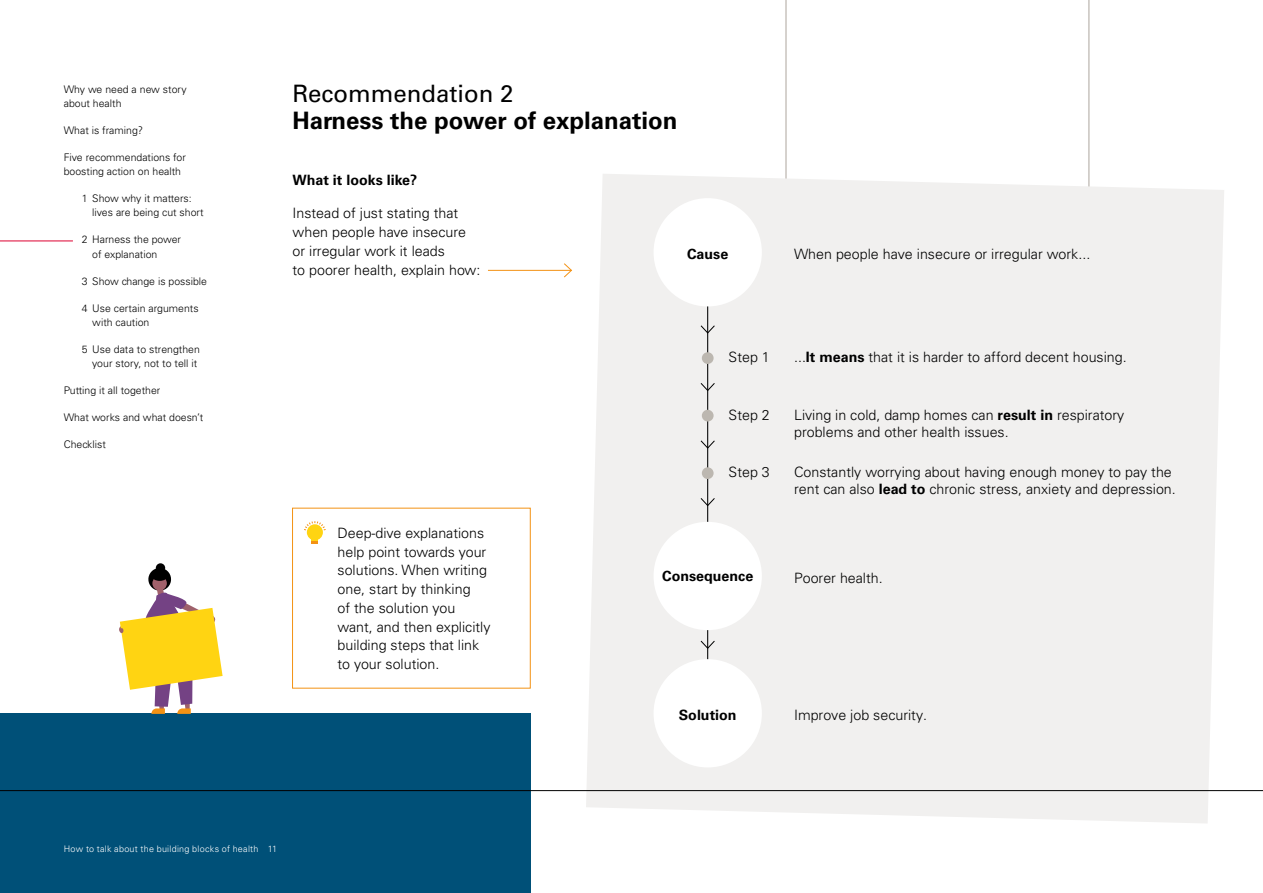
<style>
.page{position:relative;width:1263px;height:893px;background:#fff}
.page>*{position:absolute;margin:0;border:0;box-sizing:border-box;transform-origin:0 0}
.t1{font:700 24px "Univers LT Std";color:#000}
.t2{font:24px "Univers LT Std";color:#000}
.t3{font:300 14.25px/18.8px "Univers LT Std";color:#000}
.t4{font:700 14.25px "Univers LT Std";color:#000}
.t5{font:300 10.5px/14.2px "Univers LT Std";color:#000}
.t6{font:300 9px "Univers LT Std";letter-spacing:.03em;color:#fff}
.s1{font-weight:700}
</style>
<div class="page">
<div style="left:0;top:714px;width:530px;height:179px;background:#005078"></div>
<div style="left:156px;top:563px;width:9px;height:10px;background:#000;border-radius:50%"></div>
<svg style="left:119px;top:567px;width:104px;height:147px"></svg>
<hr style="left:0;top:241px;width:73px;height:1px;background:#dd0031">
<hr style="left:1088px;top:0;width:2px;height:273px;background:#c8c3be">
<hr style="left:785px;top:0;width:2px;height:273px;background:#c8c3be">
<div style="left:586px;top:174px;width:638px;height:649px;background:#f1f0ef"></div>
<div style="left:292px;top:508px;width:239px;height:180px;border:1px solid #f39214"></div>
<div style="left:307px;top:524px;width:16px;height:16px;background:#ffd412;border-radius:50%"></div>
<div style="left:311px;top:537px;width:7px;height:6px;background:#ffd412"></div>
<svg style="left:311px;top:541px;width:7px;height:2px"></svg>
<svg style="left:304px;top:521px;width:22px;height:9px"></svg>
<hr style="left:707px;top:260px;width:1px;height:441px;background:#000">
<svg style="left:700px;top:325px;width:15px;height:9px"></svg>
<svg style="left:700px;top:382px;width:15px;height:10px"></svg>
<svg style="left:700px;top:440px;width:15px;height:9px"></svg>
<svg style="left:700px;top:497px;width:15px;height:10px"></svg>
<svg style="left:700px;top:640px;width:15px;height:9px"></svg>
<div style="left:702px;top:352px;width:12px;height:12px;background:#bcb7b0;border-radius:50%"></div>
<div style="left:702px;top:410px;width:12px;height:11px;background:#bcb7b0;border-radius:50%"></div>
<div style="left:702px;top:467px;width:12px;height:12px;background:#bcb7b0;border-radius:50%"></div>
<div style="left:653px;top:522px;width:109px;height:108px;background:#fff;border-radius:50%"></div>
<div style="left:653px;top:659px;width:109px;height:108px;background:#fff;border-radius:50%"></div>
<div style="left:653px;top:198px;width:109px;height:108px;background:#fff;border-radius:50%"></div>
<svg style="left:563px;top:263px;width:9px;height:15px"></svg>
<hr style="left:488px;top:270px;width:84px;height:1px;background:#f39214">
<hr style="left:0;top:790px;width:1263px;height:1px;background:#000">
<p class="t5" style="left:64px;top:82px;width:124px">Why we need a new story about health</p>
<p class="t5" style="left:64px;top:123px;width:81px">What is framing?</p>
<p class="t5" style="left:64px;top:150px;width:124px">Five recommendations for boosting action on health</p>
<p class="t5" style="left:92px;top:191px;width:113px;text-indent:-10px">1 Show why it matters: lives are being cut short</p>
<p class="t5" style="left:92px;top:233px;width:90px;text-indent:-10px">2 Harness the power of explanation</p>
<p class="t5" style="left:82px;top:274px;width:127px">3 Show change is possible</p>
<p class="t5" style="left:92px;top:301px;width:108px;text-indent:-10px">4 Use certain arguments with caution</p>
<p class="t5" style="left:82px;top:342px;width:120px;text-align:right">5 Use data to strengthen your story, not to tell it</p>
<p class="t5" style="left:64px;top:383px;width:98px">Putting it all together</p>
<p class="t5" style="left:64px;top:410px;width:141px">What works and what doesn’t</p>
<p class="t5" style="left:64px;top:437px;width:44px">Checklist</p>
<h1 class="t2" style="left:292px;top:80px;width:222px">Recommendation 2</h1>
<h1 class="t1" style="left:292px;top:107px;width:386px">Harness the power of explanation</h1>
<p class="t4" style="left:292px;top:171px;width:126px">What it looks like?</p>
<p class="t3" style="left:292px;top:204px;width:189px">Instead of just stating that when people have insecure or irregular work it leads<br>to poorer health, explain how:</p>
<p class="t4" style="left:687px;top:246px;width:43px">Cause</p>
<p class="t3" style="left:794px;top:245px;width:298px">When people have insecure or irregular work...</p>
<p class="t3" style="left:729px;top:348px;width:43px">Step 1</p>
<p class="t3" style="left:794px;top:348px;width:334px">...<span class="s1">It means</span> that it is harder to afford decent housing.</p>
<p class="t3" style="left:729px;top:405px;width:43px">Step 2</p>
<p class="t3" style="left:729px;top:463px;width:43px">Step 3</p>
<p class="t3" style="left:794px;top:406px;width:332px;line-height:17.1px">Living in cold, damp homes can <span class="s1">result in</span> respiratory problems and other health issues.</p>
<p class="t3" style="left:794px;top:464px;width:383px;line-height:17.1px">Constantly worrying about having enough money to pay the rent can also <span class="s1">lead to</span> chronic stress, anxiety and depression.</p>
<p class="t3" style="left:338px;top:524px;width:155px">Deep-dive explanations help point towards your solutions. When writing one, start by thinking<br>of the solution you want, and then explicitly building steps that link to your solution.</p>
<p class="t4" style="left:662px;top:568px;width:93px">Consequence</p>
<p class="t3" style="left:794px;top:569px;width:90px">Poorer health.</p>
<p class="t4" style="left:679px;top:707px;width:59px">Solution</p>
<p class="t3" style="left:794px;top:706px;width:135px">Improve job security.</p>
<p class="t6" style="left:64px;top:843px;width:215px">How to talk about the building blocks of health 11</p>
</div>
